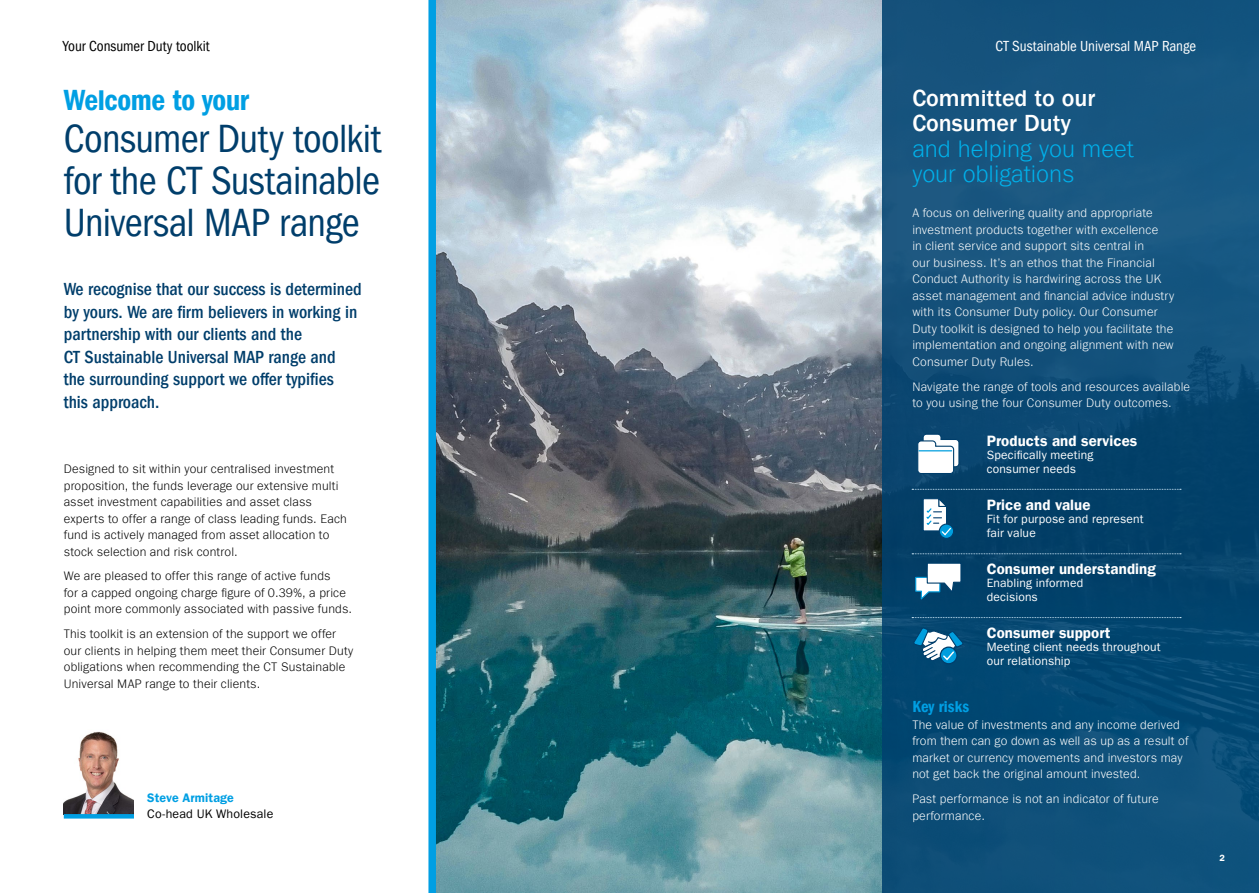
<style>
.page{position:relative;width:1259px;height:893px;background:#fff}
.page>*{position:absolute;margin:0;border:0;box-sizing:border-box;transform-origin:0 0}
.t1{font:condensed 40.5px/42px "ITC Frank Gofor Ameriprise";letter-spacing:-.015em;color:#003e6b;text-align:justify}
.t2{font:30px "ITC Frank Gofor Ameriprise Dm Cn";letter-spacing:-.015em;color:#009fe3}
.t3{font:300 24px/25.5px "ITC Frank Gofor Ameriprise";color:#00b1eb}
.t4{font:500 24px/25.5px "ITC Frank Gofor Ameriprise";color:#fff}
.t5{font:500 condensed 18px/22.5px "ITC Frank Gofor Ameriprise";color:#003e6b}
.t6{font:16.5px "ITC Frank Gofor Ameriprise Dm Cn";color:#009fe3}
.t7{font:15px "ITC Frank Gofor Ameriprise Dm";letter-spacing:.005em;color:#fff}
.t8{font:condensed 15px "ITC Frank Gofor Ameriprise";letter-spacing:-.005em;color:#fff}
.t9{font:condensed 15px "ITC Frank Gofor Ameriprise";letter-spacing:-.005em;color:#000}
.t10{font:300 12.3px/16.5px "ITC Frank Gofor Ameriprise";letter-spacing:.01em;color:#fff}
.t11{font:300 12.3px/16.5px "ITC Frank Gofor Ameriprise";letter-spacing:.01em;color:#000}
.t12{font:12.3px "ITC Frank Gofor Ameriprise";letter-spacing:.015em;color:#000}
.t13{font:12.3px "ITC Frank Gofor Ameriprise Dm";letter-spacing:.01em;color:#009fe3}
.t14{font:12px/13.5px "ITC Frank Gofor Ameriprise";letter-spacing:.015em;color:#fff}
.t15{font:9px "ITC Frank Gofor Ameriprise Dm";color:#fff}
</style>
<div class="page">
<img style="left:436px;top:0;width:446px;height:893px">
<svg style="left:882px;top:0;width:377px;height:893px;background:#0d4d77"></svg>
<img style="left:64px;top:731px;width:70px;height:83px">
<div style="left:64px;top:814px;width:70px;height:5px;background:#009fe3"></div>
<div style="left:428px;top:0;width:8px;height:893px;background:#009fe3"></div>
<div style="left:939px;top:646px;width:18px;height:18px;border:1px solid #003e6b;border-radius:50%"></div>
<svg style="left:913px;top:628px;width:50px;height:34px"></svg>
<div style="left:939px;top:524px;width:14px;height:14px;background:#009ede;border-radius:50%"></div>
<div style="left:938px;top:524px;width:16px;height:15px;border:1px solid #003e6b;border-radius:50%"></div>
<svg style="left:922px;top:497px;width:30px;height:39px"></svg>
<svg style="left:914px;top:562px;width:48px;height:40px"></svg>
<svg style="left:916px;top:433px;width:44px;height:42px"></svg>
<hr style="left:919px;top:450px;width:32px;height:1px;background:#009ede">
<svg style="left:912px;top:489px;width:269px;height:1px"></svg>
<svg style="left:912px;top:553px;width:269px;height:1px"></svg>
<svg style="left:912px;top:617px;width:269px;height:1px"></svg>
<p class="t9" style="left:63px;top:37px;width:148px">Your Consumer Duty toolkit</p>
<h2 class="t2" style="left:64px;top:83px;width:187px">Welcome to your</h2>
<h1 class="t1" style="left:64px;top:118px;width:319px">Consumer Duty toolkit for the CT Sustainable Universal MAP range</h1>
<h3 class="t5" style="left:64px;top:278px;width:299px">We recognise that our success is determined by yours. We are firm believers in working in partnership with our clients and the<br>CT Sustainable Universal MAP range and<br>the surrounding support we offer typifies this approach.</h3>
<p class="t11" style="left:64px;top:461px;width:285px">Designed to sit within your centralised investment proposition, the funds leverage our extensive multi asset investment capabilities and asset class experts to offer a range of class leading funds. Each fund is actively managed from asset allocation to stock selection and risk control.</p>
<p class="t11" style="left:64px;top:568px;width:290px">We are pleased to offer this range of active funds<br>for a capped ongoing charge figure of 0.39%, a price point more commonly associated with passive funds.</p>
<p class="t11" style="left:64px;top:626px;width:291px">This toolkit is an extension of the support we offer our clients in helping them meet their Consumer Duty obligations when recommending the CT Sustainable Universal MAP range to their clients.</p>
<p class="t13" style="left:147px;top:790px;width:88px">Steve Armitage</p>
<p class="t12" style="left:147px;top:807px;width:128px">Co-head UK Wholesale</p>
<p class="t8" style="left:995px;top:37px;width:202px">CT Sustainable Universal MAP Range</p>
<h3 class="t4" style="left:912px;top:85px;width:185px">Committed to our<br>Consumer Duty</h3>
<h3 class="t3" style="left:912px;top:136px;width:223px">and helping you meet your obligations</h3>
<p class="t10" style="left:912px;top:205px;width:263px">A focus on delivering quality and appropriate investment products together with excellence<br>in client service and support sits central in<br>our business. It’s an ethos that the Financial Conduct Authority is hardwiring across the UK asset management and financial advice industry with its Consumer Duty policy. Our Consumer Duty toolkit is designed to help you facilitate the implementation and ongoing alignment with new Consumer Duty Rules.</p>
<p class="t10" style="left:912px;top:378px;width:279px">Navigate the range of tools and resources available to you using the four Consumer Duty outcomes.</p>
<p class="t7" style="left:986px;top:432px;width:152px">Products and services</p>
<p class="t14" style="left:986px;top:448px;width:108px">Specifically meeting consumer needs</p>
<p class="t7" style="left:986px;top:496px;width:105px">Price and value</p>
<p class="t14" style="left:986px;top:512px;width:158px">Fit for purpose and represent fair value</p>
<p class="t7" style="left:986px;top:560px;width:170px">Consumer understanding</p>
<p class="t14" style="left:986px;top:576px;width:98px">Enabling informed decisions</p>
<p class="t7" style="left:986px;top:624px;width:125px">Consumer support</p>
<p class="t14" style="left:986px;top:640px;width:175px">Meeting client needs throughout our relationship</p>
<h3 class="t6" style="left:912px;top:697px;width:58px">Key risks</h3>
<p class="t10" style="left:912px;top:717px;width:277px">The value of investments and any income derived from them can go down as well as up as a result of market or currency movements and investors may not get back the original amount invested.</p>
<p class="t10" style="left:912px;top:791px;width:248px">Past performance is not an indicator of future performance.</p>
<p class="t15" style="left:1219px;top:852px;width:7px">2</p>
</div>
